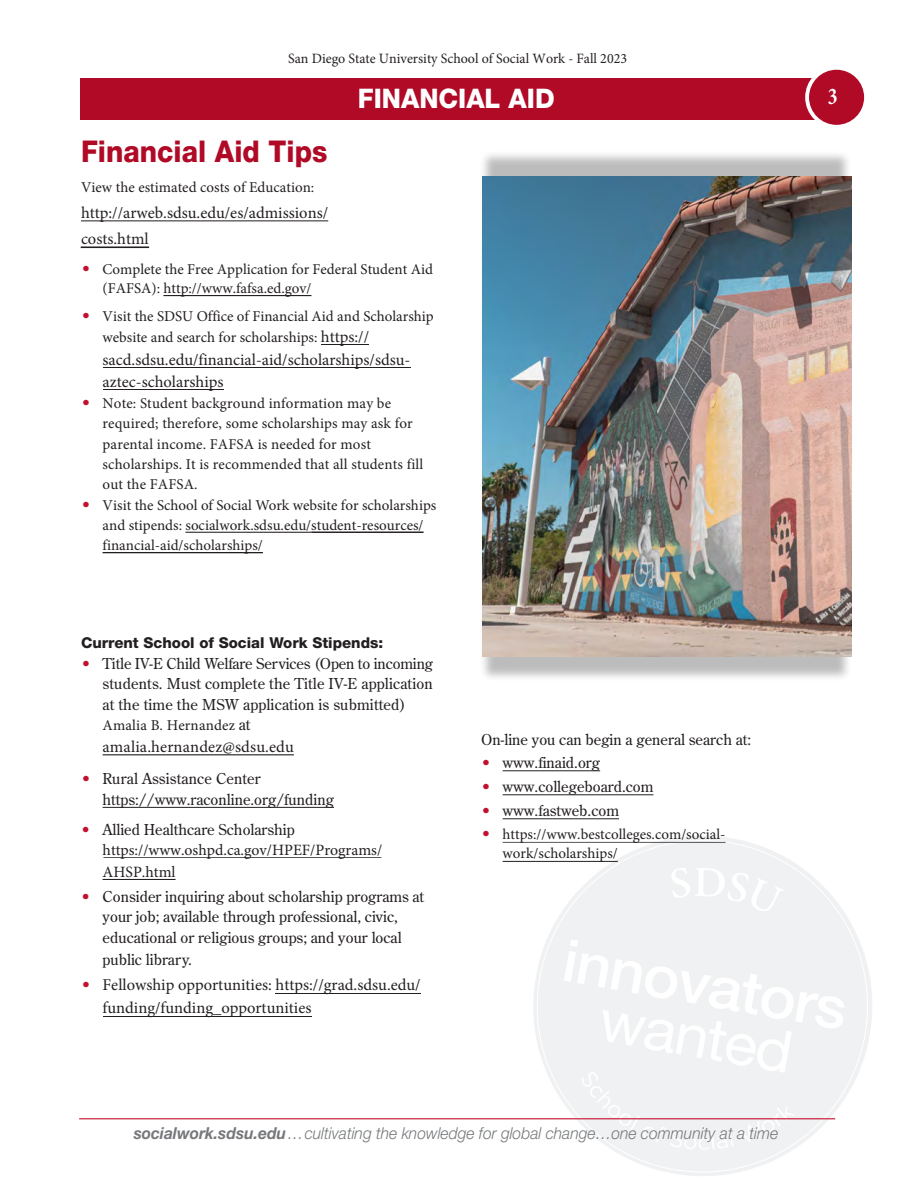
<style>
.page{position:relative;width:918px;height:1188px;background:#fff}
.page>*{position:absolute;margin:0;border:0;box-sizing:border-box;transform-origin:0 0}
.Body{font:800 30px "Helvetica Neue LT Std";color:#b00a27;scale:.92 1}
.Rev__head_top_bar{font:800 27px "Helvetica Neue LT Std";color:#fff;scale:.96 1}
.t1{font:700 24px "Minion Pro";color:#fff;scale:.82 1}
.Body-2{font:16.5px/26.4px "Minion Pro";color:#231f20}
.t2{font:italic 300 16.5px "Helvetica Neue LT Std";color:#76787b;scale:.95 1}
.t3{font:15.75px/21.9px "Minion Pro";color:#231f20}
.Body-3{font:15px/20.2px "Minion Pro";color:#231f20}
.Body-4{font:15px/21px "Century Old Style Std";color:#231f20}
.sm_hel_85_subhead{font:800 15px "Helvetica Neue LT Std";color:#231f20}
.t4{font:14.25px "Minion Pro";color:#231f20}
.s1{font-family:"Century Old Style Std";color:#c3102e}
.s2{font-size:16.5px}
.s3{color:#c3102e}
.s4{font-family:"Minion Pro"}
.s5{font-family:"Century Old Style Std";font-size:15px;color:#c3102e}
.s6{font-weight:700}
</style>
<div class="page">
<svg style="left:524px;top:836px;width:348px;height:340px"></svg>
<svg style="left:671px;top:868px;width:113px;height:44px"></svg>
<svg style="left:564px;top:939px;width:281px;height:211px"></svg>
<div style="left:81px;top:78px;width:754px;height:42px;background:#b00a27"></div>
<hr style="left:79px;top:1118px;width:756px;height:1px;background:#c3102e">
<div style="left:807px;top:68px;width:59px;height:59px;background:#b00a27;border-radius:50%"></div>
<div style="left:805px;top:66px;width:63px;height:63px;border:4px solid #fff;border-radius:50%"></div>
<div style="left:479px;top:150px;width:373px;height:532px;background:#231f20;opacity:.3"></div>
<img style="left:482px;top:177px;width:369px;height:480px">
<hr style="left:81px;top:221px;width:247px;height:1px;background:#231f20">
<hr style="left:81px;top:247px;width:68px;height:1px;background:#231f20">
<hr style="left:163px;top:295px;width:148px;height:1px;background:#231f20">
<hr style="left:321px;top:344px;width:48px;height:1px;background:#231f20">
<hr style="left:103px;top:367px;width:307px;height:1px;background:#231f20">
<hr style="left:103px;top:389px;width:120px;height:1px;background:#231f20">
<hr style="left:185px;top:532px;width:126px;height:1px;background:#231f20">
<hr style="left:311px;top:532px;width:113px;height:1px;background:#231f20">
<hr style="left:103px;top:552px;width:160px;height:1px;background:#231f20">
<hr style="left:103px;top:754px;width:191px;height:1px;background:#231f20">
<hr style="left:103px;top:807px;width:231px;height:1px;background:#231f20">
<hr style="left:103px;top:857px;width:278px;height:1px;background:#231f20">
<hr style="left:103px;top:879px;width:73px;height:1px;background:#231f20">
<hr style="left:276px;top:993px;width:145px;height:1px;background:#231f20">
<hr style="left:103px;top:1016px;width:208px;height:1px;background:#231f20">
<hr style="left:503px;top:770px;width:97px;height:1px;background:#231f20">
<hr style="left:503px;top:794px;width:150px;height:1px;background:#231f20">
<hr style="left:503px;top:818px;width:116px;height:1px;background:#231f20">
<hr style="left:503px;top:842px;width:223px;height:1px;background:#231f20">
<hr style="left:503px;top:861px;width:115px;height:1px;background:#231f20">
<p class="t4" style="left:288px;top:49px;width:340px">San Diego State University School of Social Work - Fall 2023</p>
<p class="Rev__head_top_bar" style="left:358px;top:83px;width:207px">FINANCIAL AID</p>
<p class="t1" style="left:828px;top:79px;width:14px">3</p>
<p class="Body" style="left:81px;top:133px;width:269px">Financial Aid Tips</p>
<p class="Body-3" style="left:81px;top:177px;width:235px">View the estimated costs of Education:</p>
<p class="Body-2" style="left:81px;top:199px;width:249px">http://arweb.sdsu.edu/es/admissions/ costs.html</p>
<p class="Body-3" style="left:103px;top:259px;width:332px;text-indent:-22px"><span class="s1">•</span> Complete the Free Application for Federal Student Aid (FAFSA): http://www.fafsa.ed.gov/</p>
<p class="Body-3" style="left:103px;top:305px;width:333px;line-height:21.8px;text-indent:-22px"><span class="s1">•</span> Visit the SDSU Office of Financial Aid and Scholarship website and search for scholarships: <span class="s2">https://</span></p>
<p class="Body-2" style="left:103px;top:348px;width:309px;line-height:22.2px">sacd.sdsu.edu/financial-aid/scholarships/sdsu&shy;aztec-scholarships</p>
<p class="Body-3" style="left:103px;top:393px;width:322px;text-indent:-22px"><span class="s1">•</span> Note: Student background information may be required; therefore, some scholarships may ask for parental income. FAFSA is needed for most scholarships. It is recommended that all students fill out the FAFSA.</p>
<p class="Body-3" style="left:103px;top:495px;width:335px;text-indent:-22px"><span class="s1">•</span> Visit the School of Social Work website for scholarships and stipends: socialwork.sdsu.edu/student-resources/ financial-aid/scholarships/</p>
<p class="sm_hel_85_subhead" style="left:81px;top:634px;width:304px">Current School of Social Work Stipends:</p>
<p class="Body-4" style="left:103px;top:653px;width:332px;line-height:20.5px;text-indent:-22px"><span class="s3">•</span> Title IV-E Child Welfare Services (Open to incoming students. Must complete the Title IV-E application at the time the MSW application is submitted)<br><span class="s4">Amalia B. Hernandez</span> at</p>
<p class="Body-2" style="left:103px;top:734px;width:193px">amalia.hernandez@sdsu.edu</p>
<p class="Body-4" style="left:103px;top:768px;width:233px;text-indent:-22px"><span class="s3">•</span> Rural Assistance Center https://www.raconline.org/funding</p>
<p class="Body-4" style="left:81px;top:818px;width:215px"><span class="s3">•</span> Allied Healthcare Scholarship</p>
<p class="t3" style="left:103px;top:839px;width:281px">https://www.oshpd.ca.gov/HPEF/Programs/<br>AHSP.html</p>
<p class="Body-4" style="left:103px;top:886px;width:323px;text-indent:-22px"><span class="s3">•</span> Consider inquiring about scholarship programs at your job; available through professional, civic, educational or religious groups; and your local public library.</p>
<p class="Body-2" style="left:103px;top:974px;width:320px;line-height:22.6px;text-indent:-22px"><span class="s5">•</span> Fellowship opportunities: https://grad.sdsu.edu/ funding/funding_opportunities</p>
<p class="Body-4" style="left:481px;top:728px;width:272px">On-line you can begin a general search at:</p>
<p class="Body-4" style="left:481px;top:752px;width:121px"><span class="s3">•</span> www.finaid.org</p>
<p class="Body-4" style="left:481px;top:776px;width:174px"><span class="s3">•</span> www.collegeboard.com</p>
<p class="Body-4" style="left:481px;top:800px;width:140px"><span class="s3">•</span> www.fastweb.com</p>
<p class="Body-3" style="left:503px;top:825px;width:224px;line-height:19px;text-indent:-22px"><span class="s1">•</span> https://www.bestcolleges.com/social&shy;work/scholarships/</p>
<p class="t2" style="left:134px;top:1124px;width:680px"><span class="s6">socialwork.sdsu.edu</span>…cultivating the knowledge for global change…one community at a time</p>
</div>
